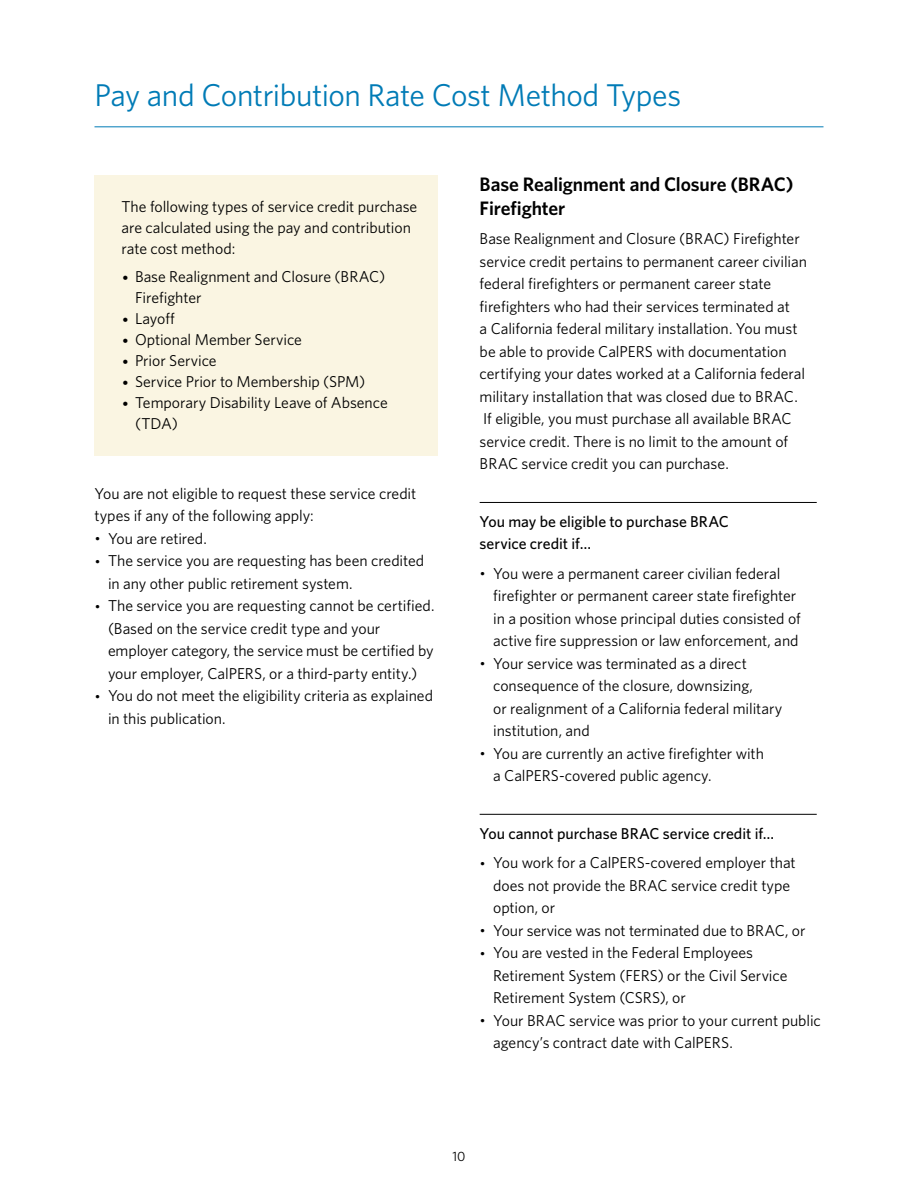
<style>
.page{position:relative;width:918px;height:1188px;background:#fff}
.page>*{position:absolute;margin:0;border:0;box-sizing:border-box;transform-origin:0 0}
.t1{font:31.5px "Hfknsm Whitney";letter-spacing:-.015em;color:#007bb6}
.t2{font:600 19.5px/24px "Lktsrw Whitney";letter-spacing:-.005em;color:#000}
.t3{font:15.75px/22.5px "Hfknsm Whitney";letter-spacing:-.005em;color:#000}
.t4{font:500 15.75px/22.5px "Knhlfq Whitney";color:#000}
.t5{font:13.5px "Hfknsm Whitney";color:#000}
.s1{font-family:"Nwxrft Trebuchet MS";font-size:15px}
.s2{font-family:"Nwxrft Trebuchet MS";font-size:12px}
</style>
<div class="page">
<hr style="left:94px;top:126px;width:730px;height:1px;background:#007bb6">
<div style="left:94px;top:176px;width:344px;height:105px;background:#faf5e2"></div>
<div style="left:94px;top:246px;width:344px;height:84px;background:#faf5e2"></div>
<div style="left:94px;top:330px;width:344px;height:63px;background:#faf5e2"></div>
<div style="left:94px;top:372px;width:344px;height:84px;background:#faf5e2"></div>
<hr style="left:480px;top:502px;width:337px;height:1px;background:#000">
<hr style="left:480px;top:814px;width:337px;height:1px;background:#000">
<h2 class="t1" style="left:94px;top:74px;width:588px">Pay and Contribution Rate Cost Method Types</h2>
<p class="t3" style="left:122px;top:196px;width:297px;line-height:21px">The following types of service credit purchase are calculated using the pay and contribution rate cost method:</p>
<p class="t3" style="left:135px;top:266px;width:252px;line-height:21px;text-indent:-14px"><span class="s1">•</span> Base Realignment and Closure (BRAC)<br>Firefighter</p>
<p class="t3" style="left:122px;top:307px;width:55px"><span class="s1">•</span> Layoff</p>
<p class="t3" style="left:122px;top:328px;width:182px"><span class="s1">•</span> Optional Member Service</p>
<p class="t3" style="left:122px;top:349px;width:97px"><span class="s1">•</span> Prior Service</p>
<p class="t3" style="left:122px;top:370px;width:245px"><span class="s1">•</span> Service Prior to Membership (SPM)</p>
<p class="t3" style="left:135px;top:392px;width:254px;line-height:21px;text-indent:-14px"><span class="s1">•</span> Temporary Disability Leave of Absence (TDA)</p>
<p class="t3" style="left:95px;top:482px;width:323px">You are not eligible to request these service credit types if any of the following apply:</p>
<p class="t3" style="left:94px;top:527px;width:114px"><span class="s2">•</span> You are retired .</p>
<p class="t3" style="left:108px;top:549px;width:318px;text-indent:-14px"><span class="s2">•</span> The service you are requesting has been credited in any other public retirement system .</p>
<p class="t3" style="left:108px;top:594px;width:328px;text-indent:-14px"><span class="s2">•</span> The service you are requesting cannot be certified . (Based on the service credit type and your employer category, the service must be certified by your employer, CalPERS, or a third-party entity .)</p>
<p class="t3" style="left:108px;top:684px;width:327px;text-indent:-14px"><span class="s2">•</span> You do not meet the eligibility criteria as explained in this publication .</p>
<h3 class="t2" style="left:480px;top:172px;width:315px">Base Realignment and Closure (BRAC)<br>Firefighter</h3>
<p class="t3" style="left:480px;top:227px;width:329px">Base Realignment and Closure (BRAC) Firefighter service credit pertains to permanent career civilian federal firefighters or permanent career state firefighters who had their services terminated at<br>a California federal military installation . You must be able to provide CalPERS with documentation certifying your dates worked at a California federal military installation that was closed due to BRAC .<br>If eligible, you must purchase all available BRAC service credit . There is no limit to the amount of BRAC service credit you can purchase .</p>
<p class="t4" style="left:480px;top:510px;width:251px">You may be eligible to purchase BRAC service credit if…</p>
<p class="t3" style="left:493px;top:562px;width:309px;text-indent:-14px"><span class="s2">•</span> You were a permanent career civilian federal firefighter or permanent career state firefighter in a position whose principal duties consisted of active fire suppression or law enforcement, and</p>
<p class="t3" style="left:493px;top:652px;width:291px;text-indent:-14px"><span class="s2">•</span> Your service was terminated as a direct consequence of the closure, downsizing,<br>or realignment of a California federal military institution, and</p>
<p class="t3" style="left:493px;top:742px;width:272px;text-indent:-14px"><span class="s2">•</span> You are currently an active firefighter with a CalPERS-covered public agency .</p>
<p class="t4" style="left:480px;top:822px;width:296px">You cannot purchase BRAC service credit if…</p>
<p class="t3" style="left:493px;top:851px;width:304px;text-indent:-14px"><span class="s2">•</span> You work for a CalPERS-covered employer that does not provide the BRAC service credit type option, or</p>
<p class="t3" style="left:480px;top:918px;width:327px"><span class="s2">•</span> Your service was not terminated due to BRAC, or</p>
<p class="t3" style="left:493px;top:941px;width:296px;text-indent:-14px"><span class="s2">•</span> You are vested in the Federal Employees<br>Retirement System (FERS) or the Civil Service<br>Retirement System (CSRS), or</p>
<p class="t3" style="left:493px;top:1008px;width:329px;text-indent:-14px"><span class="s2">•</span> Your BRAC service was prior to your current public agency’s contract date with CalPERS .</p>
<p class="t5" style="left:452px;top:1147px;width:15px">10</p>
</div>
